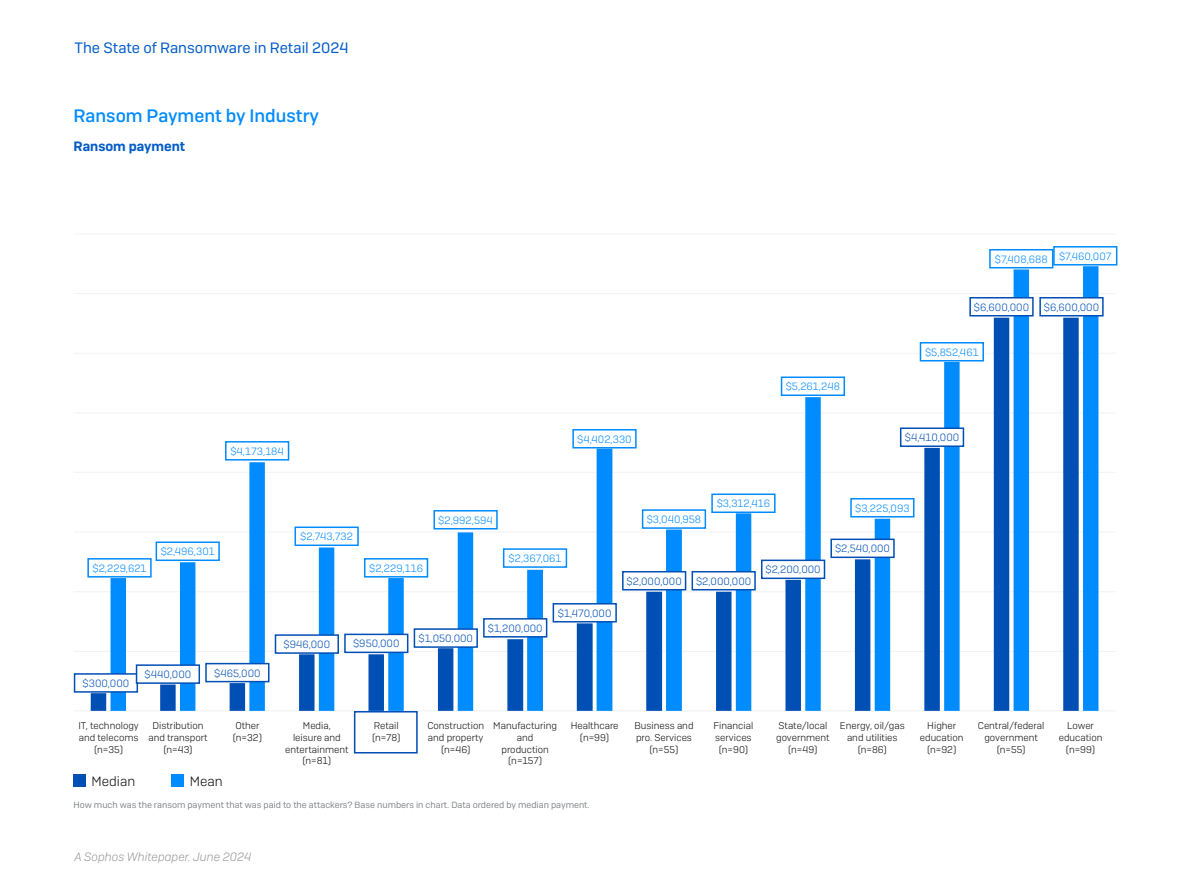
<style>
.page{position:relative;width:1191px;height:893px;background:#fff}
.page>*{position:absolute;margin:0;border:0;box-sizing:border-box;transform-origin:0 0}
.Subheading_2{font:500 18px "Sophos Sans";color:#008bff}
.t1{font:15px "Sophos Sans";color:#005bc8}
.Subheading_3{font:600 13.5px "Sophos Sans";color:#005bc8}
.Body_Copy{font:300 13.5px "Sophos Sans";color:#0d0d0e}
.t2{font:italic 300 12px "Sophos Sans";color:#96989c}
.Body_Copy-2{font:300 10.5px "Sophos Sans";color:#008bff}
.Body_Copy-3{font:300 10.5px "Sophos Sans";color:#004fb5}
.Body_Copy-4{font:300 9.75px/11.7px "Sophos Sans";color:#0d0d0e;text-align:center}
.Note{font:9px "Sophos Sans";color:#83868b}
</style>
<div class="page">
<div style="left:74px;top:774px;width:12px;height:12px;background:#004fb5"></div>
<div style="left:172px;top:774px;width:12px;height:12px;background:#008cff"></div>
<hr style="left:74px;top:234px;width:1041px;height:1px;background:#f0f2f4">
<hr style="left:74px;top:293px;width:1041px;height:1px;background:#f0f2f4">
<hr style="left:74px;top:353px;width:1041px;height:1px;background:#f0f2f4">
<hr style="left:74px;top:413px;width:1041px;height:1px;background:#f0f2f4">
<hr style="left:74px;top:472px;width:1041px;height:1px;background:#f0f2f4">
<hr style="left:74px;top:532px;width:1041px;height:1px;background:#f0f2f4">
<hr style="left:74px;top:591px;width:1041px;height:1px;background:#f0f2f4">
<hr style="left:74px;top:651px;width:1041px;height:1px;background:#f0f2f4">
<hr style="left:74px;top:710px;width:1041px;height:1px;background:#f0f2f4">
<svg style="left:110px;top:266px;width:988px;height:445px"></svg>
<div style="left:88px;top:559px;width:63px;height:18px;background:#fff"></div>
<div style="left:87px;top:558px;width:65px;height:20px;border:2px solid #008bff"></div>
<div style="left:226px;top:442px;width:62px;height:18px;background:#fff"></div>
<div style="left:225px;top:441px;width:64px;height:20px;border:2px solid #008bff"></div>
<div style="left:156px;top:542px;width:63px;height:18px;background:#fff"></div>
<div style="left:156px;top:541px;width:64px;height:20px;border:2px solid #008bff"></div>
<div style="left:75px;top:674px;width:62px;height:18px;background:#fff"></div>
<div style="left:74px;top:673px;width:64px;height:20px;border:2px solid #004fb5"></div>
<div style="left:137px;top:665px;width:62px;height:18px;background:#fff"></div>
<div style="left:136px;top:664px;width:64px;height:20px;border:2px solid #004fb5"></div>
<div style="left:295px;top:527px;width:63px;height:18px;background:#fff"></div>
<div style="left:294px;top:526px;width:65px;height:20px;border:2px solid #008bff"></div>
<div style="left:365px;top:559px;width:62px;height:18px;background:#fff"></div>
<div style="left:364px;top:558px;width:64px;height:20px;border:2px solid #008bff"></div>
<div style="left:434px;top:511px;width:63px;height:18px;background:#fff"></div>
<div style="left:433px;top:510px;width:65px;height:19px;border:2px solid #008bff"></div>
<div style="left:503px;top:549px;width:63px;height:18px;background:#fff"></div>
<div style="left:503px;top:548px;width:64px;height:20px;border:2px solid #008bff"></div>
<div style="left:573px;top:430px;width:63px;height:18px;background:#fff"></div>
<div style="left:572px;top:429px;width:64px;height:19px;border:2px solid #008bff"></div>
<div style="left:642px;top:510px;width:63px;height:18px;background:#fff"></div>
<div style="left:642px;top:509px;width:64px;height:20px;border:2px solid #008bff"></div>
<div style="left:712px;top:494px;width:63px;height:18px;background:#fff"></div>
<div style="left:711px;top:493px;width:64px;height:20px;border:2px solid #008bff"></div>
<div style="left:781px;top:377px;width:63px;height:18px;background:#fff"></div>
<div style="left:781px;top:376px;width:64px;height:20px;border:2px solid #008bff"></div>
<div style="left:851px;top:499px;width:62px;height:18px;background:#fff"></div>
<div style="left:850px;top:498px;width:64px;height:19px;border:2px solid #008bff"></div>
<div style="left:920px;top:343px;width:63px;height:18px;background:#fff"></div>
<div style="left:919px;top:342px;width:65px;height:19px;border:2px solid #008bff"></div>
<div style="left:989px;top:249px;width:64px;height:19px;border:2px solid #008bff"></div>
<div style="left:1053px;top:246px;width:64px;height:20px;border:2px solid #008bff"></div>
<div style="left:206px;top:664px;width:63px;height:18px;background:#fff"></div>
<div style="left:205px;top:663px;width:64px;height:19px;border:2px solid #004fb5"></div>
<div style="left:275px;top:635px;width:63px;height:18px;background:#fff"></div>
<div style="left:275px;top:634px;width:64px;height:20px;border:2px solid #004fb5"></div>
<div style="left:345px;top:634px;width:63px;height:18px;background:#fff"></div>
<div style="left:344px;top:634px;width:64px;height:19px;border:2px solid #004fb5"></div>
<div style="left:414px;top:629px;width:63px;height:18px;background:#fff"></div>
<div style="left:414px;top:628px;width:64px;height:20px;border:2px solid #004fb5"></div>
<div style="left:484px;top:619px;width:62px;height:18px;background:#fff"></div>
<div style="left:483px;top:618px;width:64px;height:20px;border:2px solid #004fb5"></div>
<div style="left:553px;top:604px;width:63px;height:18px;background:#fff"></div>
<div style="left:552px;top:603px;width:65px;height:19px;border:2px solid #004fb5"></div>
<div style="left:623px;top:572px;width:62px;height:18px;background:#fff"></div>
<div style="left:622px;top:571px;width:64px;height:19px;border:2px solid #004fb5"></div>
<div style="left:692px;top:572px;width:63px;height:18px;background:#fff"></div>
<div style="left:691px;top:571px;width:65px;height:19px;border:2px solid #004fb5"></div>
<div style="left:761px;top:560px;width:63px;height:18px;background:#fff"></div>
<div style="left:761px;top:560px;width:64px;height:19px;border:2px solid #004fb5"></div>
<div style="left:831px;top:539px;width:63px;height:18px;background:#fff"></div>
<div style="left:830px;top:539px;width:64px;height:19px;border:2px solid #004fb5"></div>
<div style="left:900px;top:428px;width:63px;height:18px;background:#fff"></div>
<div style="left:900px;top:427px;width:64px;height:20px;border:2px solid #004fb5"></div>
<div style="left:970px;top:298px;width:63px;height:18px;background:#fff"></div>
<div style="left:969px;top:297px;width:64px;height:19px;border:2px solid #004fb5"></div>
<div style="left:1040px;top:298px;width:62px;height:18px;background:#fff"></div>
<div style="left:1039px;top:297px;width:64px;height:19px;border:2px solid #004fb5"></div>
<div style="left:354px;top:711px;width:64px;height:42px;border:2px solid #004fb5"></div>
<h2 class="t1" style="left:74px;top:39px;width:276px">The State of Ransomware in Retail 2024</h2>
<p class="Subheading_2" style="left:74px;top:104px;width:247px">Ransom Payment by Industry</p>
<p class="Subheading_3" style="left:74px;top:138px;width:113px">Ransom payment</p>
<p class="Body_Copy-2" style="left:230px;top:445px;width:55px">$4,173,184</p>
<p class="Body_Copy-2" style="left:92px;top:562px;width:56px">$2,229,621</p>
<p class="Body_Copy-2" style="left:161px;top:545px;width:56px">$2,496,301</p>
<p class="Body_Copy-2" style="left:577px;top:433px;width:56px">$4,402,330</p>
<p class="Body_Copy-2" style="left:785px;top:380px;width:56px">$5,261,248</p>
<p class="Body_Copy-2" style="left:994px;top:253px;width:54px">$7,408,688</p>
<p class="Body_Copy-2" style="left:1059px;top:250px;width:54px">$7,460,007</p>
<p class="Body_Copy-3" style="left:974px;top:301px;width:57px">$6,600,000</p>
<p class="Body_Copy-3" style="left:1043px;top:301px;width:57px">$6,600,000</p>
<p class="Body_Copy-2" style="left:925px;top:346px;width:55px">$5,852,461</p>
<p class="Body_Copy-3" style="left:905px;top:431px;width:56px">$4,410,000</p>
<p class="Body_Copy-2" style="left:300px;top:530px;width:54px">$2,743,732</p>
<p class="Body_Copy-2" style="left:369px;top:562px;width:55px">$2,229,116</p>
<p class="Body_Copy-2" style="left:438px;top:514px;width:56px">$2,992,594</p>
<p class="Body_Copy-2" style="left:508px;top:552px;width:54px">$2,367,061</p>
<p class="Body_Copy-3" style="left:558px;top:607px;width:55px">$1,470,000</p>
<p class="Body_Copy-2" style="left:646px;top:513px;width:56px">$3,040,958</p>
<p class="Body_Copy-2" style="left:716px;top:497px;width:55px">$3,312,416</p>
<p class="Body_Copy-3" style="left:626px;top:575px;width:57px">$2,000,000</p>
<p class="Body_Copy-3" style="left:696px;top:575px;width:57px">$2,000,000</p>
<p class="Body_Copy-3" style="left:765px;top:563px;width:57px">$2,200,000</p>
<p class="Body_Copy-2" style="left:855px;top:502px;width:56px">$3,225,093</p>
<p class="Body_Copy-3" style="left:835px;top:542px;width:56px">$2,540,000</p>
<p class="Body_Copy-3" style="left:83px;top:677px;width:48px">$300,000</p>
<p class="Body_Copy-3" style="left:144px;top:668px;width:48px">$440,000</p>
<p class="Body_Copy-3" style="left:214px;top:667px;width:48px">$465,000</p>
<p class="Body_Copy-3" style="left:283px;top:638px;width:48px">$946,000</p>
<p class="Body_Copy-3" style="left:353px;top:637px;width:48px">$950,000</p>
<p class="Body_Copy-3" style="left:418px;top:632px;width:56px">$1,050,000</p>
<p class="Body_Copy-3" style="left:488px;top:622px;width:56px">$1,200,000</p>
<p class="Body_Copy-4" style="left:233px;top:720px;width:31px;text-align:left">Other (n=32)</p>
<p class="Body_Copy-4" style="left:427px;top:720px;width:58px">Construction and property (n=46)</p>
<p class="Body_Copy-4" style="left:776px;top:720px;width:55px">State/local government (n=49)</p>
<p class="Body_Copy-4" style="left:285px;top:720px;width:65px">Media,<br>leisure and entertainment (n=81)</p>
<p class="Body_Copy-4" style="left:570px;top:720px;width:49px">Healthcare (n=99)</p>
<p class="Body_Copy-4" style="left:978px;top:720px;width:68px">Central/federal government (n=55)</p>
<p class="Body_Copy-4" style="left:1058px;top:720px;width:45px">Lower education (n=99)</p>
<p class="Body_Copy-4" style="left:840px;top:720px;width:66px">Energy, oil/gas and utilities (n=86)</p>
<p class="Body_Copy-4" style="left:78px;top:720px;width:62px">IT, technology and telecoms (n=35)</p>
<p class="Body_Copy-4" style="left:148px;top:720px;width:61px">Distribution and transport (n=43)</p>
<p class="Body_Copy-4" style="left:713px;top:720px;width:41px">Financial services (n=90)</p>
<p class="Body_Copy-4" style="left:372px;top:720px;width:30px;text-align:left">Retail (n=78)</p>
<p class="Body_Copy-4" style="left:493px;top:720px;width:65px">Manufacturing and production (n=157)</p>
<p class="Body_Copy-4" style="left:634px;top:720px;width:61px">Business and pro. Services (n=55)</p>
<p class="Body_Copy-4" style="left:920px;top:720px;width:45px">Higher education (n=92)</p>
<p class="Body_Copy" style="left:92px;top:773px;width:45px">Median</p>
<p class="Body_Copy" style="left:190px;top:773px;width:34px">Mean</p>
<p class="Note" style="left:74px;top:799px;width:517px">How much was the ransom payment that was paid to the attackers? Base numbers in chart. Data ordered by median payment.</p>
<p class="t2" style="left:74px;top:850px;width:178px">A Sophos Whitepaper. June 2024</p>
</div>
